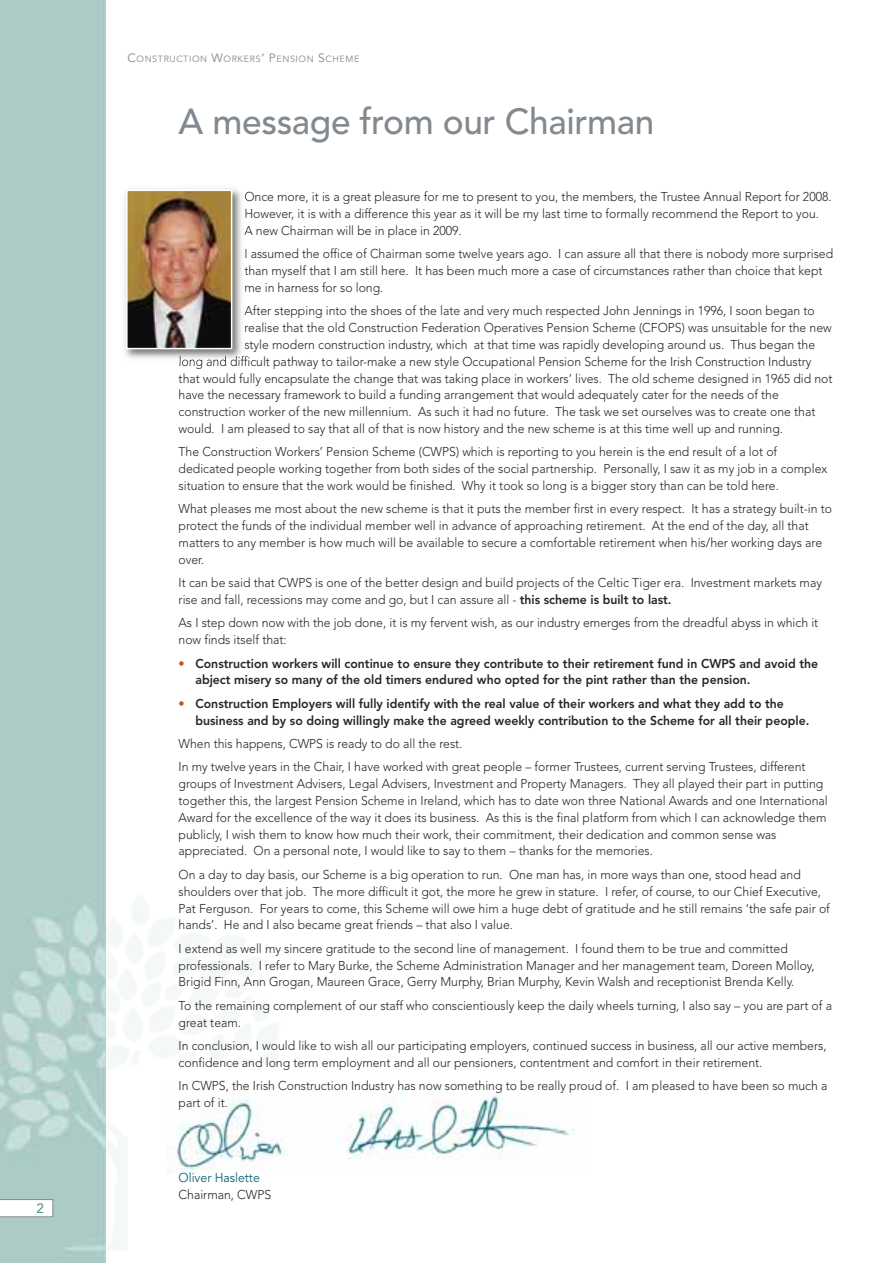
<style>
.page{position:relative;width:893px;height:1263px;background:#fff}
.page>*{position:absolute;margin:0;border:0;box-sizing:border-box;transform-origin:0 0}
.t1{font:500 36px "Avenir";letter-spacing:-.01em;color:#82898f}
.t2{font:500 13.5px "Avenir";color:#589a8c}
.t3{font:300 12.75px/16.8px "Avenir";color:#272627;scale:.96 1}
.t4{font:800 12.75px/16.8px "Avenir";color:#272627;scale:.96 1}
.t5{font:12.75px "Avenir";color:#006579;scale:.96 1}
.t6{font:9px "Avenir";letter-spacing:.065em;color:#82898f}
.s1{font-size:12px}
.s2{font-weight:800}
.s3{color:#c75518}
</style>
<div class="page">
<svg style="left:0;top:0;width:106px;height:1263px;background:#aeccc7"></svg>
<svg style="left:0;top:1199px;width:53px;height:18px"></svg>
<img style="left:167px;top:1088px;width:408px;height:85px">
<img style="left:124px;top:188px;width:123px;height:176px">
<svg style="left:244px;top:192px;width:3px;height:43px"></svg>
<svg style="left:245px;top:265px;width:2px;height:27px"></svg>
<svg style="left:244px;top:305px;width:3px;height:27px"></svg>
<svg style="left:245px;top:339px;width:2px;height:13px"></svg>
<img style="left:180px;top:356px;width:67px;height:8px">
<img style="left:129px;top:193px;width:100px;height:153px">
<div style="left:126px;top:190px;width:106px;height:159px;border:2px solid #fff"></div>
<p class="t2" style="left:36px;top:1203px;width:9px">2</p>
<p class="t6" style="left:128px;top:55px;width:233px"><span class="s1">C</span>ONSTRUCTION <span class="s1">W</span>ORKERS<span class="s1">’ P</span>ENSION <span class="s1">S</span>CHEME</p>
<h1 class="t1" style="left:179px;top:106px;width:477px">A message from our Chairman</h1>
<p class="t3" style="left:244px;top:189px;width:613px">Once more, it is a great pleasure for me to present to you, the members, the Trustee Annual Report for 2008.<br>However, it is with a difference this year as it will be my last time to formally recommend the Report to you.<br>A new Chairman will be in place in 2009.</p>
<p class="t3" style="left:244px;top:246px;width:615px">I assumed the office of Chairman some twelve years ago. I can assure all that there is nobody more surprised than myself that I am still here. It has been much more a case of circumstances rather than choice that kept me in harness for so long.</p>
<p class="t3" style="left:244px;top:303px;width:596px">After stepping into the shoes of the late and very much respected John Jennings in 1996, I soon began to</p>
<p class="t3" style="left:244px;top:320px;width:613px">realise that the old Construction Federation Operatives Pension Scheme (CFOPS) was unsuitable for the new</p>
<p class="t3" style="left:244px;top:337px;width:596px">style modern construction industry, which at that time was rapidly developing around us. Thus began the</p>
<p class="t3" style="left:179px;top:354px;width:661px">long and difficult pathway to tailor-make a new style Occupational Pension Scheme for the Irish Construction Industry</p>
<p class="t3" style="left:179px;top:371px;width:683px">that would fully encapsulate the change that was taking place in workers’ lives. The old scheme designed in 1965 did not</p>
<p class="t3" style="left:179px;top:388px;width:627px">have the necessary framework to build a funding arrangement that would adequately cater for the needs of the</p>
<p class="t3" style="left:179px;top:404px;width:665px">construction worker of the new millennium. As such it had no future. The task we set ourselves was to create one that</p>
<p class="t3" style="left:179px;top:421px;width:631px">would. I am pleased to say that all of that is now history and the new scheme is at this time well up and running.</p>
<p class="t3" style="left:179px;top:445px;width:677px">The Construction Workers’ Pension Scheme (CWPS) which is reporting to you herein is the end result of a lot of dedicated people working together from both sides of the social partnership. Personally, I saw it as my job in a complex situation to ensure that the work would be finished. Why it took so long is a bigger story than can be told here.</p>
<p class="t3" style="left:179px;top:502px;width:682px">What pleases me most about the new scheme is that it puts the member first in every respect. It has a strategy built-in to protect the funds of the individual member well in advance of approaching retirement. At the end of the day, all that matters to any member is how much will be available to secure a comfortable retirement when his/her working days are over.</p>
<p class="t3" style="left:179px;top:575px;width:672px">It can be said that CWPS is one of the better design and build projects of the Celtic Tiger era. Investment markets may rise and fall, recessions may come and go, but I can assure all - <span class="s2">this scheme is built to last.</span></p>
<p class="t3" style="left:179px;top:616px;width:668px">As I step down now with the job done, it is my fervent wish, as our industry emerges from the dreadful abyss in which it now finds itself that:</p>
<p class="t4" style="left:195px;top:656px;width:650px;text-indent:-17px"><span class="s3">•</span> Construction workers will continue to ensure they contribute to their retirement fund in CWPS and avoid the abject misery so many of the old timers endured who opted for the pint rather than the pension.</p>
<p class="t4" style="left:195px;top:696px;width:641px;text-indent:-17px"><span class="s3">•</span> Construction Employers will fully identify with the real value of their workers and what they add to the business and by so doing willingly make the agreed weekly contribution to the Scheme for all their people.</p>
<p class="t3" style="left:179px;top:733px;width:655px;line-height:23.2px">When this happens, CWPS is ready to do all the rest.<br>In my twelve years in the Chair, I have worked with great people – former Trustees, current serving Trustees, different</p>
<p class="t3" style="left:179px;top:776px;width:678px">groups of Investment Advisers, Legal Advisers, Investment and Property Managers. They all played their part in putting together this, the largest Pension Scheme in Ireland, which has to date won three National Awards and one International Award for the excellence of the way it does its business. As this is the final platform from which I can acknowledge them publicly, I wish them to know how much their work, their commitment, their dedication and common sense was appreciated. On a personal note, I would like to say to them – thanks for the memories.</p>
<p class="t3" style="left:179px;top:867px;width:680px">On a day to day basis, our Scheme is a big operation to run. One man has, in more ways than one, stood head and shoulders over that job. The more difficult it got, the more he grew in stature. I refer, of course, to our Chief Executive, Pat Ferguson. For years to come, this Scheme will owe him a huge debt of gratitude and he still remains ‘the safe pair of hands’. He and I also became great friends – that also I value.</p>
<p class="t3" style="left:179px;top:941px;width:664px">I extend as well my sincere gratitude to the second line of management. I found them to be true and committed professionals. I refer to Mary Burke, the Scheme Administration Manager and her management team, Doreen Molloy,<br>Brigid Finn, Ann Grogan, Maureen Grace, Gerry Murphy, Brian Murphy, Kevin Walsh and receptionist Brenda Kelly.</p>
<p class="t3" style="left:179px;top:998px;width:682px">To the remaining complement of our staff who conscientiously keep the daily wheels turning, I also say – you are part of a great team.</p>
<p class="t3" style="left:179px;top:1038px;width:676px">In conclusion, I would like to wish all our participating employers, continued success in business, all our active members, confidence and long term employment and all our pensioners, contentment and comfort in their retirement.</p>
<p class="t3" style="left:179px;top:1078px;width:677px">In CWPS, the Irish Construction Industry has now something to be really proud of. I am pleased to have been so much a part of it.</p>
<p class="t5" style="left:179px;top:1172px;width:86px">Oliver Haslette</p>
<p class="t3" style="left:179px;top:1187px;width:98px">Chairman, CWPS</p>
</div>
